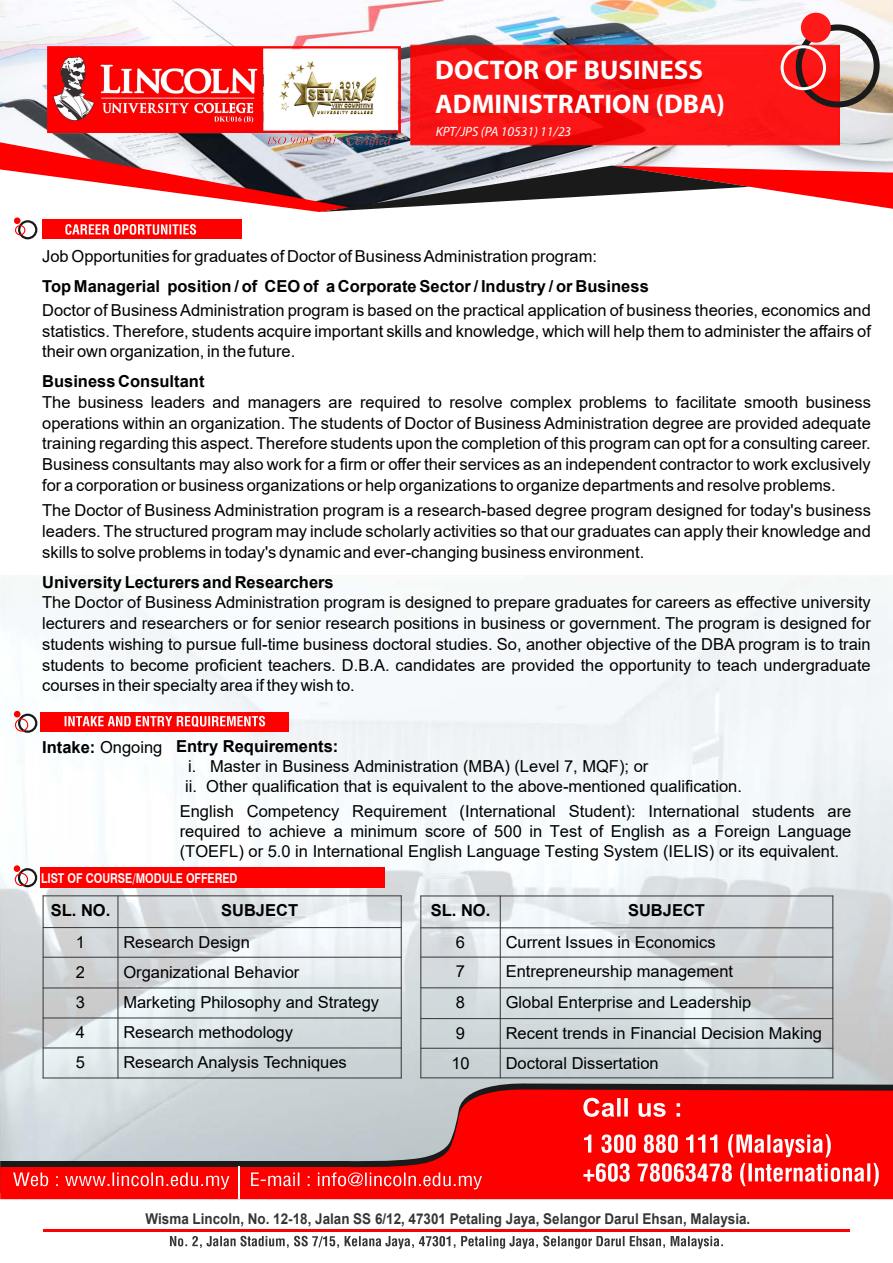
<style>
.page{position:relative;width:893px;height:1263px;background:#fff}
.page>*{position:absolute;margin:0;border:0;box-sizing:border-box;transform-origin:0 0}
.t1{font:700 27px/33.5px "Myriad Pro";color:#fff}
.t2{font:16.5px/20.7px "Arial";color:#000;text-align:justify}
.t3{font:700 16.5px "Arial";color:#000}
.t4{font:700 14.85px "Arial";color:#373435;scale:.9 1}
.t5{font:700 13.5px "Swiss 721 BT";color:#fff;scale:.81 1}
.t6{font:italic 13.5px "Myriad Pro";color:#fff}
.s1{font-weight:400}
</style>
<div class="page">
<img style="left:0;top:575px;width:892px;height:506px">
<img style="left:0;top:0;width:893px;height:142px">
<svg style="left:0;top:1081px;width:893px;height:6px;background:#a6adaf"></svg>
<svg style="left:0;top:1087px;width:893px;height:112px;background:#da5c5e"></svg>
<svg style="left:584px;top:1134px;width:247px;height:23px"></svg>
<svg style="left:583px;top:1163px;width:296px;height:23px"></svg>
<svg style="left:251px;top:1172px;width:231px;height:17px;background:#fe3535"></svg>
<svg style="left:13px;top:1172px;width:216px;height:17px;background:#fe3434"></svg>
<hr style="left:238px;top:1166px;width:2px;height:33px;background:#fefefe">
<svg style="left:170px;top:1236px;width:553px;height:13px"></svg>
<hr style="left:43px;top:1229px;width:807px;height:3px;background:#fe0000">
<svg style="left:583px;top:1098px;width:97px;height:19px"></svg>
<svg style="left:0;top:142px;width:893px;height:70px"></svg>
<div style="left:40px;top:712px;width:249px;height:19px;background:#fe0000"></div>
<svg style="left:65px;top:716px;width:200px;height:11px"></svg>
<div style="left:18px;top:714px;width:19px;height:19px;border:2px solid #1a1a1a;border-radius:50%"></div>
<div style="left:15px;top:718px;width:13px;height:14px;border:1px solid #fe0000;border-radius:50%"></div>
<svg style="left:14px;top:711px;width:6px;height:6px"></svg>
<div style="left:43px;top:220px;width:199px;height:19px;background:#fe0000"></div>
<div style="left:18px;top:220px;width:19px;height:19px;border:2px solid #1a1a1a;border-radius:50%"></div>
<div style="left:15px;top:225px;width:10px;height:10px;border:1px solid #f00;border-radius:50%"></div>
<div style="left:14px;top:217px;width:7px;height:7px;background:#fe0000;border-radius:50%"></div>
<svg style="left:65px;top:224px;width:131px;height:11px"></svg>
<img style="left:410px;top:44px;width:429px;height:102px">
<div style="left:796px;top:24px;width:84px;height:83px;border:6px solid #1a1a1a;border-radius:50%"></div>
<div style="left:781px;top:45px;width:45px;height:45px;border:3px solid #fff;border-radius:50%"></div>
<div style="left:801px;top:13px;width:30px;height:30px;background:#ff1919;border-radius:50%"></div>
<div style="left:40px;top:867px;width:345px;height:20px;background:#fe0000"></div>
<div style="left:18px;top:868px;width:19px;height:19px;border:2px solid #1a1a1a;border-radius:50%"></div>
<div style="left:15px;top:873px;width:13px;height:13px;border:1px solid #fe0000;border-radius:50%"></div>
<div style="left:14px;top:865px;width:6px;height:7px;background:#fe0000;border-radius:50%"></div>
<hr style="left:43px;top:895px;width:1px;height:183px;background:#373435">
<hr style="left:118px;top:895px;width:1px;height:183px;background:#373435">
<hr style="left:401px;top:895px;width:1px;height:183px;background:#373435">
<hr style="left:43px;top:1077px;width:359px;height:1px;background:#373435">
<hr style="left:43px;top:1047px;width:359px;height:1px;background:#373435">
<hr style="left:43px;top:1017px;width:359px;height:1px;background:#373435">
<hr style="left:43px;top:987px;width:359px;height:1px;background:#373435">
<hr style="left:43px;top:957px;width:359px;height:1px;background:#373435">
<hr style="left:43px;top:927px;width:359px;height:1px;background:#373435">
<hr style="left:43px;top:895px;width:359px;height:1px;background:#373435">
<hr style="left:420px;top:895px;width:1px;height:183px;background:#373435">
<hr style="left:500px;top:895px;width:1px;height:183px;background:#373435">
<hr style="left:832px;top:895px;width:1px;height:183px;background:#373435">
<hr style="left:420px;top:1077px;width:413px;height:1px;background:#373435">
<hr style="left:420px;top:1048px;width:413px;height:1px;background:#373435">
<hr style="left:420px;top:1018px;width:413px;height:1px;background:#373435">
<hr style="left:420px;top:987px;width:413px;height:1px;background:#373435">
<hr style="left:420px;top:957px;width:413px;height:1px;background:#373435">
<hr style="left:420px;top:927px;width:413px;height:1px;background:#373435">
<hr style="left:420px;top:895px;width:413px;height:1px;background:#373435">
<img style="left:47px;top:46px;width:354px;height:101px">
<h1 class="t1" style="left:435px;top:56px;width:291px">DOCTOR OF BUSINESS<br>ADMINISTRATION (DBA)</h1>
<p class="t6" style="left:436px;top:126px;width:137px">KPT/JPS (PA 10531) 11/23</p>
<p class="t2" style="left:42px;top:247px;width:556px">Job Opportunities for graduates of Doctor of Business Administration program:</p>
<p class="t3" style="left:42px;top:280px;width:608px">Top Managerial position / of CEO of a Corporate Sector / Industry / or Business</p>
<p class="t2" style="left:42px;top:301px;width:830px">Doctor of Business Administration program is based on the practical application of business theories, economics and statistics. Therefore, students acquire important skills and knowledge, which will help them to administer the affairs of their own organization, in the future.</p>
<p class="t3" style="left:42px;top:375px;width:164px">Business Consultant</p>
<p class="t2" style="left:42px;top:393px;width:830px">The business leaders and managers are required to resolve complex problems to facilitate smooth business operations within an organization. The students of Doctor of Business Administration degree are provided adequate training regarding this aspect. Therefore students upon the completion of this program can opt for a consulting career.<br>Business consultants may also work for a firm or offer their services as an independent contractor to work exclusively for a corporation or business organizations or help organizations to organize departments and resolve problems.</p>
<p class="t2" style="left:42px;top:502px;width:830px">The Doctor of Business Administration program is a research-based degree program designed for today's business leaders. The structured program may include scholarly activities so that our graduates can apply their knowledge and skills to solve problems in today's dynamic and ever-changing business environment.</p>
<p class="t3" style="left:42px;top:576px;width:293px">University Lecturers and Researchers</p>
<p class="t2" style="left:42px;top:594px;width:830px">The Doctor of Business Administration program is designed to prepare graduates for careers as effective university lecturers and researchers or for senior research positions in business or government. The program is designed for students wishing to pursue full-time business doctoral studies. So, another objective of the DBA program is to train students to become proficient teachers. D.B.A. candidates are provided the opportunity to teach undergraduate courses in their specialty area if they wish to.</p>
<p class="t3" style="left:42px;top:741px;width:122px">Intake: <span class="s1">Ongoing</span></p>
<p class="t3" style="left:176px;top:740px;width:164px">Entry Requirements:</p>
<p class="t2" style="left:185px;top:758px;width:558px;line-height:19.8px">i. Master in Business Administration (MBA) (Level 7, MQF); or<br>ii. Other qualification that is equivalent to the above-mentioned qualification.</p>
<p class="t2" style="left:180px;top:803px;width:673px;line-height:19.8px">English Competency Requirement (International Student): International students are required to achieve a minimum score of 500 in Test of English as a Foreign Language (TOEFL) or 5.0 in International English Language Testing System (IELIS) or its equivalent.</p>
<p class="t5" style="left:41px;top:872px;width:244px">LIST OF COURSE/MODULE OFFERED</p>
<p class="t3" style="left:51px;top:904px;width:61px">SL. NO.</p>
<p class="t3" style="left:221px;top:904px;width:79px">SUBJECT</p>
<p class="t2" style="left:76px;top:933px;width:11px">1</p>
<p class="t2" style="left:123px;top:933px;width:128px">Research Design</p>
<p class="t2" style="left:76px;top:963px;width:11px">2</p>
<p class="t2" style="left:123px;top:963px;width:178px">Organizational Behavior</p>
<p class="t2" style="left:76px;top:994px;width:11px">3</p>
<p class="t2" style="left:123px;top:994px;width:257px">Marketing Philosophy and Strategy</p>
<p class="t2" style="left:76px;top:1024px;width:11px">4</p>
<p class="t2" style="left:123px;top:1024px;width:171px">Research methodology</p>
<p class="t2" style="left:76px;top:1054px;width:11px">5</p>
<p class="t2" style="left:123px;top:1054px;width:225px">Research Analysis Techniques</p>
<p class="t3" style="left:431px;top:904px;width:61px">SL. NO.</p>
<p class="t3" style="left:628px;top:904px;width:79px">SUBJECT</p>
<p class="t2" style="left:456px;top:933px;width:11px">6</p>
<p class="t2" style="left:506px;top:933px;width:211px">Current Issues in Economics</p>
<p class="t2" style="left:456px;top:963px;width:11px">7</p>
<p class="t2" style="left:506px;top:963px;width:229px">Entrepreneurship management</p>
<p class="t2" style="left:456px;top:993px;width:11px">8</p>
<p class="t2" style="left:506px;top:993px;width:247px">Global Enterprise and Leadership</p>
<p class="t2" style="left:456px;top:1024px;width:11px">9</p>
<p class="t2" style="left:506px;top:1024px;width:318px">Recent trends in Financial Decision Making</p>
<p class="t2" style="left:451px;top:1054px;width:20px">10</p>
<p class="t2" style="left:506px;top:1054px;width:155px">Doctoral Dissertation</p>
<p class="t4" style="left:146px;top:1213px;width:673px">Wisma Lincoln, No. 12-18, Jalan SS 6/12, 47301 Petaling Jaya, Selangor Darul Ehsan, Malaysia.</p>
</div>
